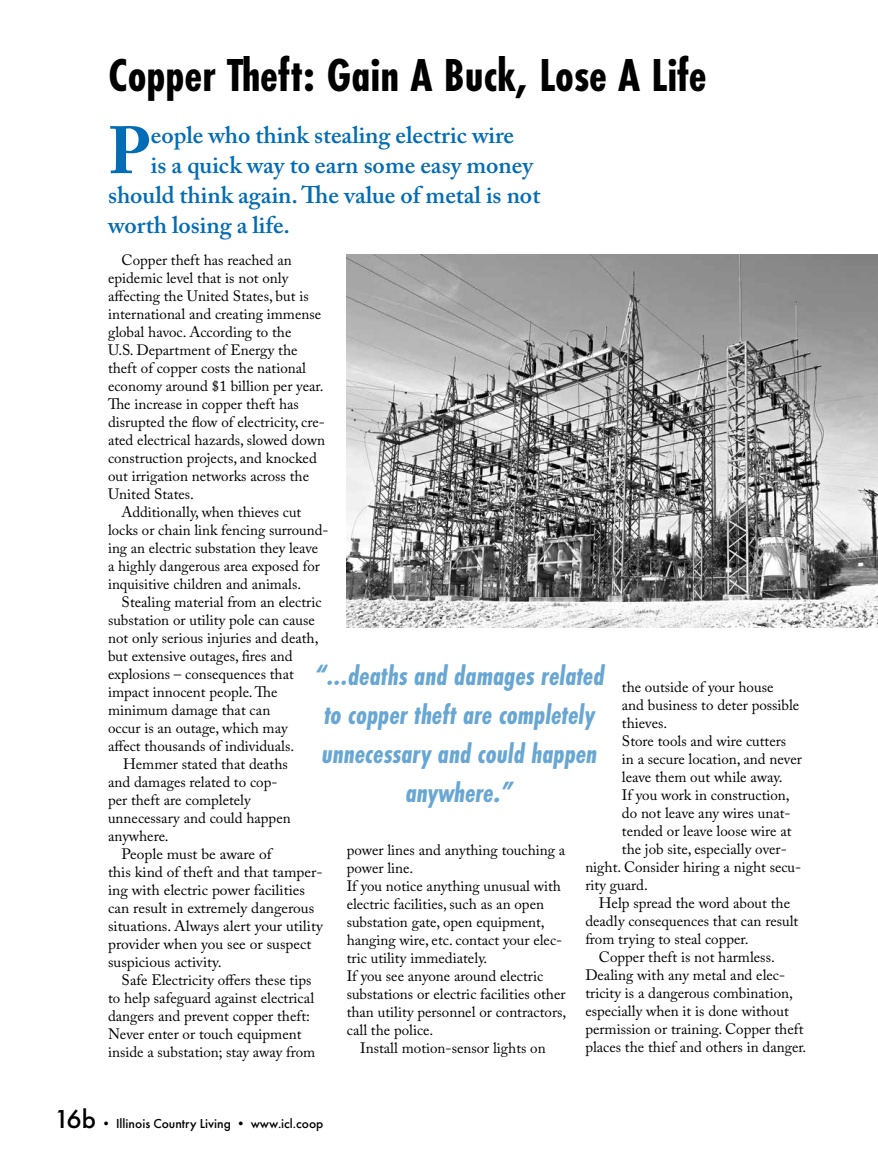
<style>
.page{position:relative;width:878px;height:1161px;background:#fff}
.page>*{position:absolute;margin:0;border:0;box-sizing:border-box;transform-origin:0 0}
.t1{font:700 66.15px "Adobe Caslon Pro";color:#036cb6}
.t2{font:700 48px "Futura PT Cond";color:#000}
.t3{font:italic 700 28.5px/39px "Futura PT Cond";color:#68a7d3;text-align:center}
.t4{font:600 24px "Adobe Caslon Pro";color:#036cb6}
.t5{font:15px/18px "Adobe Caslon Pro";color:#000}
.t6{font:500 13.5px "Futura PT";color:#000}
.s1{font-size:27px}
</style>
<div class="page">
<img style="left:346px;top:254px;width:532px;height:373px">
<h2 class="t2" style="left:108px;top:47px;width:600px">Copper Theft: Gain A Buck, Lose A Life</h2>
<h1 class="t1" style="left:108px;top:112px;width:44px">P</h1>
<h3 class="t4" style="left:151px;top:121px;width:364px">eople who think stealing electric wire</h3>
<h3 class="t4" style="left:151px;top:151px;width:384px">is a quick way to earn some easy money</h3>
<h3 class="t4" style="left:108px;top:181px;width:434px">should think again. The value of metal is not</h3>
<h3 class="t4" style="left:108px;top:211px;width:183px">worth losing a life.</h3>
<p class="t5" style="left:122px;top:251px;width:172px">Copper theft has reached an</p>
<p class="t5" style="left:108px;top:269px;width:182px">epidemic level that is not only</p>
<p class="t5" style="left:108px;top:287px;width:202px">affecting the United States, but is</p>
<p class="t5" style="left:108px;top:305px;width:215px">international and creating immense</p>
<p class="t5" style="left:108px;top:323px;width:185px">global havoc. According to the</p>
<p class="t5" style="left:108px;top:341px;width:191px">U.S. Department of Energy the</p>
<p class="t5" style="left:108px;top:359px;width:199px">theft of copper costs the national</p>
<p class="t5" style="left:108px;top:377px;width:217px">economy around $1 billion per year.</p>
<p class="t5" style="left:108px;top:395px;width:192px">The increase in copper theft has</p>
<p class="t5" style="left:108px;top:413px;width:218px">disrupted the flow of electricity, cre-</p>
<p class="t5" style="left:108px;top:431px;width:218px">ated electrical hazards, slowed down</p>
<p class="t5" style="left:108px;top:449px;width:210px">construction projects, and knocked</p>
<p class="t5" style="left:108px;top:467px;width:202px">out irrigation networks across the</p>
<p class="t5" style="left:108px;top:485px;width:87px">United States.</p>
<p class="t5" style="left:122px;top:503px;width:181px">Additionally, when thieves cut</p>
<p class="t5" style="left:108px;top:521px;width:222px">locks or chain link fencing surround-</p>
<p class="t5" style="left:108px;top:539px;width:212px">ing an electric substation they leave</p>
<p class="t5" style="left:108px;top:557px;width:213px">a highly dangerous area exposed for</p>
<p class="t5" style="left:108px;top:575px;width:195px">inquisitive children and animals.</p>
<p class="t5" style="left:122px;top:593px;width:202px">Stealing material from an electric</p>
<p class="t5" style="left:108px;top:611px;width:208px">substation or utility pole can cause</p>
<p class="t5" style="left:108px;top:629px;width:212px">not only serious injuries and death,</p>
<p class="t5" style="left:108px;top:647px;width:186px">but extensive outages, fires and</p>
<p class="t5" style="left:108px;top:665px;width:187px">explosions – consequences that</p>
<p class="t5" style="left:108px;top:683px;width:171px">impact innocent people. The</p>
<p class="t5" style="left:108px;top:701px;width:164px">minimum damage that can</p>
<p class="t5" style="left:108px;top:719px;width:181px">occur is an outage, which may</p>
<p class="t5" style="left:108px;top:737px;width:188px">affect thousands of individuals.</p>
<p class="t5" style="left:123px;top:755px;width:166px">Hemmer stated that deaths</p>
<p class="t5" style="left:108px;top:773px;width:171px">and damages related to cop-</p>
<p class="t5" style="left:108px;top:791px;width:144px">per theft are completely</p>
<p class="t5" style="left:108px;top:809px;width:184px">unnecessary and could happen</p>
<p class="t5" style="left:108px;top:827px;width:62px">anywhere.</p>
<p class="t5" style="left:122px;top:845px;width:152px">People must be aware of</p>
<p class="t5" style="left:108px;top:863px;width:216px">this kind of theft and that tamper-</p>
<p class="t5" style="left:108px;top:881px;width:198px">ing with electric power facilities</p>
<p class="t5" style="left:108px;top:899px;width:208px">can result in extremely dangerous</p>
<p class="t5" style="left:108px;top:917px;width:216px">situations. Always alert your utility</p>
<p class="t5" style="left:108px;top:935px;width:205px">provider when you see or suspect</p>
<p class="t5" style="left:108px;top:953px;width:115px">suspicious activity.</p>
<p class="t5" style="left:122px;top:971px;width:191px">Safe Electricity offers these tips</p>
<p class="t5" style="left:108px;top:989px;width:208px">to help safeguard against electrical</p>
<p class="t5" style="left:108px;top:1007px;width:203px">dangers and prevent copper theft:</p>
<p class="t5" style="left:108px;top:1025px;width:195px">Never enter or touch equipment</p>
<p class="t5" style="left:108px;top:1043px;width:209px">inside a substation; stay away from</p>
<h3 class="t3" style="left:314px;top:656px;width:292px">“…deaths and damages related to copper theft are completely unnecessary and could happen anywhere.”</h3>
<p class="t5" style="left:622px;top:678px;width:153px">the outside of your house</p>
<p class="t5" style="left:622px;top:696px;width:179px">and business to deter possible</p>
<p class="t5" style="left:622px;top:714px;width:47px">thieves.</p>
<p class="t5" style="left:622px;top:732px;width:166px">Store tools and wire cutters</p>
<p class="t5" style="left:622px;top:750px;width:181px">in a secure location, and never</p>
<p class="t5" style="left:622px;top:768px;width:162px">leave them out while away.</p>
<p class="t5" style="left:622px;top:786px;width:169px">If you work in construction,</p>
<p class="t5" style="left:622px;top:804px;width:170px">do not leave any wires unat-</p>
<p class="t5" style="left:622px;top:822px;width:171px">tended or leave loose wire at</p>
<p class="t5" style="left:622px;top:840px;width:166px">the job site, especially over-</p>
<p class="t5" style="left:585px;top:858px;width:217px">night. Consider hiring a night secu-</p>
<p class="t5" style="left:585px;top:876px;width:64px">rity guard.</p>
<p class="t5" style="left:598px;top:894px;width:193px">Help spread the word about the</p>
<p class="t5" style="left:585px;top:912px;width:214px">deadly consequences that can result</p>
<p class="t5" style="left:585px;top:930px;width:165px">from trying to steal copper.</p>
<p class="t5" style="left:598px;top:948px;width:177px">Copper theft is not harmless.</p>
<p class="t5" style="left:585px;top:966px;width:201px">Dealing with any metal and elec-</p>
<p class="t5" style="left:585px;top:984px;width:209px">tricity is a dangerous combination,</p>
<p class="t5" style="left:585px;top:1002px;width:205px">especially when it is done without</p>
<p class="t5" style="left:585px;top:1020px;width:220px">permission or training. Copper theft</p>
<p class="t5" style="left:585px;top:1038px;width:222px">places the thief and others in danger.</p>
<p class="t5" style="left:346px;top:841px;width:221px">power lines and anything touching a power line.<br>If you notice anything unusual with electric facilities, such as an open substation gate, open equipment, hanging wire, etc. contact your elec&shy;tric utility immediately.<br>If you see anyone around electric substations or electric facilities other than utility personnel or contractors, call the police.</p>
<p class="t5" style="left:360px;top:1039px;width:187px">Install motion-sensor lights on</p>
<p class="t6" style="left:54px;top:1115px;width:270px"><span class="s1">16b</span> • Illinois Country Living • www.icl.coop</p>
</div>
